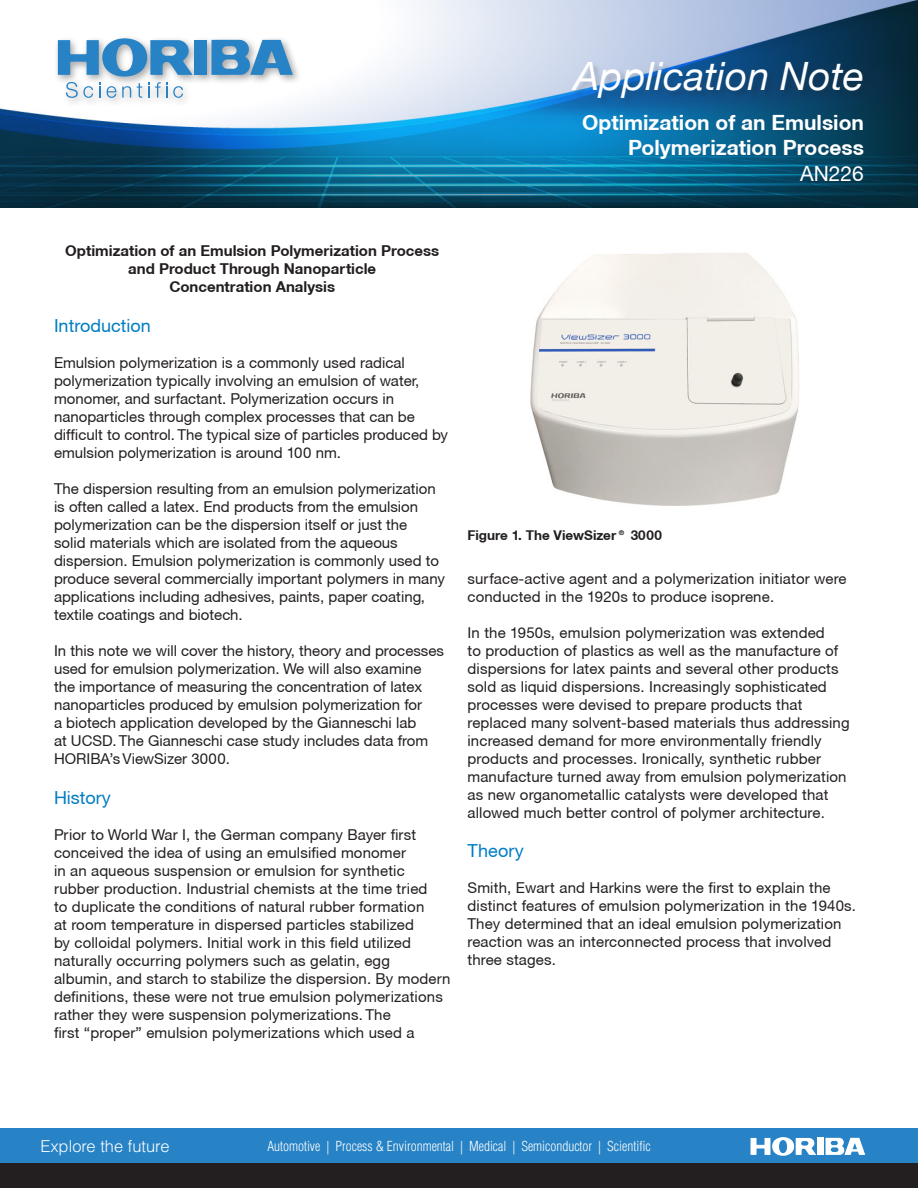
<style>
.page{position:relative;width:918px;height:1188px;background:#fff}
.page>*{position:absolute;margin:0;border:0;box-sizing:border-box;transform-origin:0 0}
.t1{font:italic 39px "Helvetica Neue LT";color:#fff}
.t2{font:italic 100 36px "Helvetica Neue LT";color:#fff;scale:1.25 1}
.t3{font:700 21px "Helvetica Neue CE";color:#fff}
.t4{font:21px "Helvetica Neue CE";color:#fff}
.t5{font:18px "Helvetica Neue CE";color:#007dc3}
.t6{font:300 16.5px "Helvetica LT Std";color:#fff}
.t7{font:15px/18px "Helvetica Neue CE";letter-spacing:.01em;color:#231f20}
.t8{font:700 15px/18px "Helvetica Neue CE";color:#231f20;text-align:center}
.t9{font:300 condensed 13.5px "Helvetica LT Std";color:#fff}
.t10{font:700 13.5px "Helvetica Neue CE";color:#231f20}
</style>
<div class="page">
<img style="left:0;top:0;width:918px;height:207px">
<div style="left:54px;top:34px;width:248px;height:74px;background:#231f20;opacity:.4"></div>
<div style="left:195px;top:40px;width:12px;height:35px;background:#2783c5"></div>
<svg style="left:211px;top:40px;width:82px;height:35px;background:#609ecb"></svg>
<svg style="left:58px;top:38px;width:135px;height:60px"></svg>
<div style="left:572px;top:62px;width:299px;height:44px;background:#231f20;opacity:.2"></div>
<img style="left:530px;top:253px;width:269px;height:253px">
<div style="left:0;top:1128px;width:918px;height:35px;background:#2783c5"></div>
<div style="left:0;top:1163px;width:918px;height:25px;background:#231f20"></div>
<img style="left:751px;top:1138px;width:19px;height:17px">
<img style="left:796px;top:1138px;width:27px;height:17px">
<img style="left:772px;top:1137px;width:22px;height:19px">
<img style="left:826px;top:1138px;width:39px;height:17px">
<p class="t1" style="left:574px;top:52px;width:292px">Application Note</p>
<p class="t2" style="left:556px;top:72px;width:248px">Application Note</p>
<p class="t3" style="left:582px;top:110px;width:283px">Optimization of an Emulsion</p>
<p class="t3" style="left:628px;top:135px;width:237px">Polymerization Process</p>
<p class="t4" style="left:800px;top:161px;width:65px">AN226</p>
<p class="t8" style="left:65px;top:242px;width:375px">Optimization of an Emulsion Polymerization Process and Product Through Nanoparticle</p>
<p class="t8" style="left:169px;top:278px;width:167px">Concentration Analysis</p>
<p class="t5" style="left:54px;top:315px;width:98px">Introduction</p>
<p class="t7" style="left:54px;top:354px;width:396px">Emulsion polymerization is a commonly used radical polymerization typically involving an emulsion of water, monomer, and surfactant. Polymerization occurs in nanoparticles through complex processes that can be difficult to control. The typical size of particles produced by emulsion polymerization is around 100 nm.</p>
<p class="t7" style="left:54px;top:480px;width:392px">The dispersion resulting from an emulsion polymerization is often called a latex. End products from the emulsion polymerization can be the dispersion itself or just the<br>solid materials which are isolated from the aqueous dispersion. Emulsion polymerization is commonly used to produce several commercially important polymers in many applications including adhesives, paints, paper coating, textile coatings and biotech.</p>
<p class="t7" style="left:54px;top:642px;width:391px">In this note we will cover the history, theory and processes used for emulsion polymerization. We will also examine the importance of measuring the concentration of latex nanoparticles produced by emulsion polymerization for<br>a biotech application developed by the Gianneschi lab<br>at UCSD. The Gianneschi case study includes data from HORIBA’s ViewSizer 3000.</p>
<p class="t5" style="left:54px;top:786px;width:58px">History</p>
<p class="t7" style="left:54px;top:825px;width:398px">Prior to World War I, the German company Bayer first conceived the idea of using an emulsified monomer<br>in an aqueous suspension or emulsion for synthetic rubber production. Industrial chemists at the time tried<br>to duplicate the conditions of natural rubber formation<br>at room temperature in dispersed particles stabilized<br>by colloidal polymers. Initial work in this field utilized naturally occurring polymers such as gelatin, egg albumin, and starch to stabilize the dispersion. By modern definitions, these were not true emulsion polymerizations rather they were suspension polymerizations. The<br>first “proper” emulsion polymerizations which used a</p>
<p class="t10" style="left:468px;top:527px;width:196px">Figure 1. The ViewSizer® 3000</p>
<p class="t7" style="left:468px;top:569px;width:381px">surface-active agent and a polymerization initiator were conducted in the 1920s to produce isoprene.</p>
<p class="t7" style="left:468px;top:623px;width:384px">In the 1950s, emulsion polymerization was extended<br>to production of plastics as well as the manufacture of dispersions for latex paints and several other products sold as liquid dispersions. Increasingly sophisticated processes were devised to prepare products that replaced many solvent-based materials thus addressing increased demand for more environmentally friendly products and processes. Ironically, synthetic rubber manufacture turned away from emulsion polymerization as new organometallic catalysts were developed that allowed much better control of polymer architecture.</p>
<p class="t5" style="left:468px;top:840px;width:58px">Theory</p>
<p class="t7" style="left:468px;top:879px;width:390px">Smith, Ewart and Harkins were the first to explain the distinct features of emulsion polymerization in the 1940s.<br>They determined that an ideal emulsion polymerization reaction was an interconnected process that involved three stages.</p>
<p class="t6" style="left:40px;top:1136px;width:131px">Explore the future</p>
<p class="t9" style="left:267px;top:1138px;width:385px">Automotive | Process &amp; Environmental | Medical | Semiconductor | Scientific</p>
</div>
